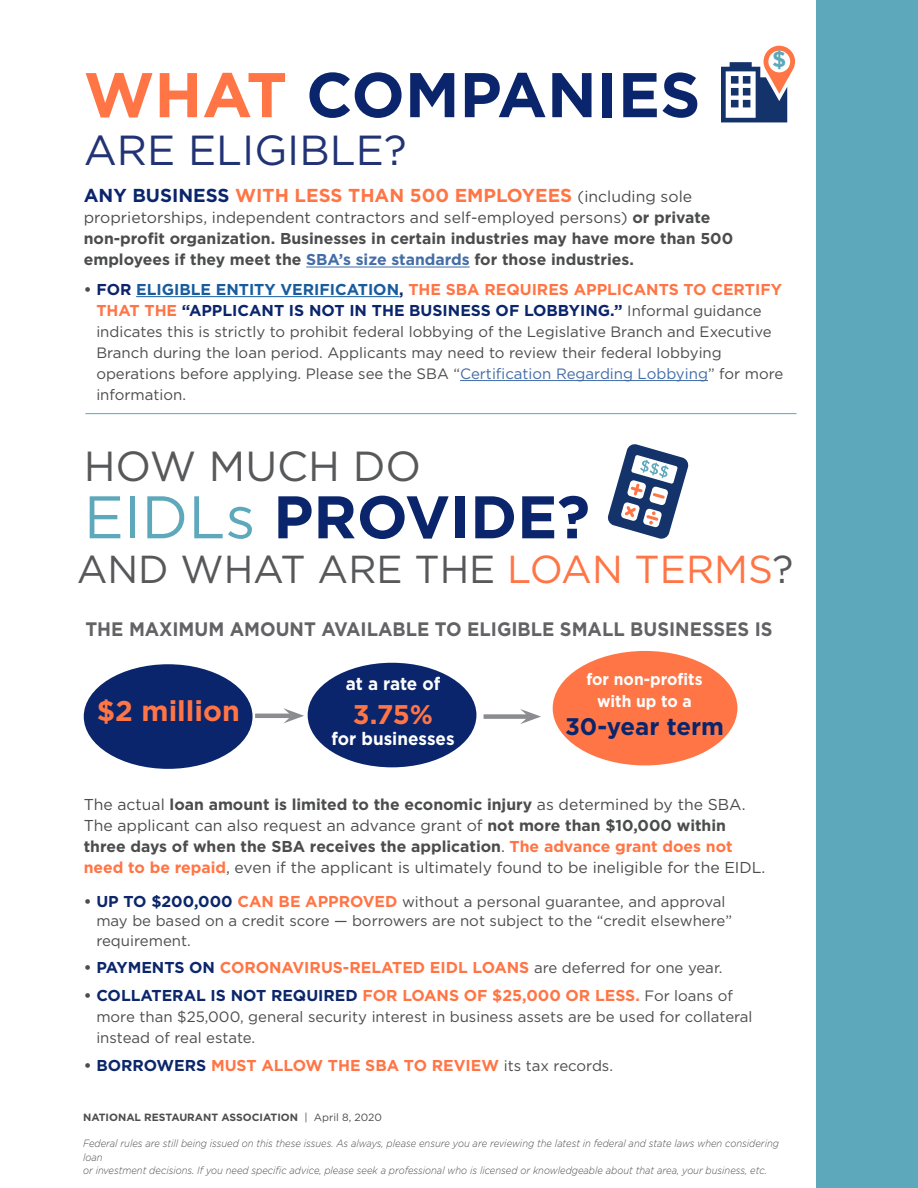
<style>
.page{position:relative;width:918px;height:1188px;background:#fff}
.page>*{position:absolute;margin:0;border:0;box-sizing:border-box;transform-origin:0 0}
.blue_header{font:700 63px "Gotham";color:#0a256b}
.blue_header-2{font:700 60px "Gotham";color:#0a256b}
.blue_header-3{font:42px "Gotham";color:#213374}
.blue_header-4{font:42px "Gotham";color:#57585a}
.blue_header-5{font:39px "Gotham";color:#57585a}
.text_new{font:700 28.5px "Gotham";color:#ff7545}
.text_new-2{font:700 27px "Gotham";color:#ff7545}
.text_new-3{font:700 24px "Gotham";color:#0a256b}
.t1{font:700 22.05px "Gotham";color:#5da8ba}
.text_new-4{font:700 19.5px "Gotham";color:#636366;scale:.94 1}
.text_new-5{font:700 18.75px "Gotham";color:#ff7545}
.text_new-6{font:700 18px "Gotham";color:#fff;scale:.95 1}
.text_new-7{font:700 16.5px/21.9px "Gotham";color:#fff;text-align:center;scale:.95 1}
.text_new-8{font:15.75px/21px "Gotham";color:#4b4c4d}
.text_new-9{font:700 15.75px/21px "Gotham";color:#4b4c4d}
.t2{font:700 15.75px "Gotham";color:#ff7545}
.text_new-10{font:700 15.75px/21px "Gotham";color:#0a256b;text-align:center}
.text_new-11{font:15px/21px "Gotham";color:#4b4c4d}
.t3{font:15px/19.5px "Gotham";color:#4d4d4f}
.t4{font:italic 300 10.5px/13.5px "Gotham";color:#4d4d4f;scale:.9 1}
.t5{font:700 10.5px "Gotham";color:#4d4d4f}
.s1{color:#ff7545}
.s2{color:#0a256b}
.s3{font-weight:400;font-size:15.75px;color:#4b4c4d}
.s4{font-weight:400}
.s5{color:#436da8}
.s6{color:#4b4c4d}
.s7{color:#175d9e}
.s8{font-weight:400;font-size:15px;color:#4b4c4d}
.s9{font-weight:400;color:#5da8ba}
.s10{font-weight:700}
.s11{font-weight:700;color:#ff7545}
.s12{font-weight:700;font-size:15.75px}
.s13{font-weight:700;font-size:15.75px;color:#0b266a}
.s14{font-weight:700;font-size:15.75px;color:#ff7545}
.s15{color:#4d4d4f}
.s16{color:#0b266a}
.s17{font-weight:400;font-size:15px;color:#4d4d4f}
</style>
<div class="page">
<div style="left:816px;top:0;width:102px;height:1188px;background:#5da8ba"></div>
<hr style="left:85px;top:413px;width:712px;height:1px;background:#5da8ba">
<hr style="left:306px;top:267px;width:164px;height:1px;background:#436da8">
<hr style="left:136px;top:296px;width:263px;height:1px;background:#175d9e">
<hr style="left:460px;top:380px;width:248px;height:1px;background:#436da8">
<div style="left:84px;top:664px;width:169px;height:105px;background:#0a256b;border-radius:50%"></div>
<div style="left:308px;top:663px;width:168px;height:104px;background:#0a256b;border-radius:50%"></div>
<hr style="left:255px;top:714px;width:37px;height:4px;background:#8a8c8f">
<svg style="left:283px;top:708px;width:21px;height:15px"></svg>
<div style="left:484px;top:714px;width:44px;height:5px;background:#8a8c8f"></div>
<svg style="left:520px;top:709px;width:21px;height:15px"></svg>
<svg style="left:721px;top:46px;width:74px;height:76px"></svg>
<svg style="left:607px;top:444px;width:82px;height:95px"></svg>
<div style="left:553px;top:651px;width:184px;height:114px;background:#ff7545;border-radius:50%"></div>
<p class="t1" style="left:772px;top:47px;width:16px">$</p>
<p class="blue_header" style="left:84px;top:58px;width:618px"><span class="s1">WHAT</span> COMPANIES</p>
<p class="blue_header-3" style="left:84px;top:127px;width:324px">ARE ELIGIBLE?</p>
<p class="text_new-5" style="left:84px;top:184px;width:610px"><span class="s2">ANY BUSINESS</span> WITH LESS THAN 500 EMPLOYEES <span class="s3">(including sole</span></p>
<p class="text_new-9" style="left:84px;top:206px;width:651px"><span class="s4">proprietorships, independent contractors and self-employed persons)</span> or private non-profit organization. Businesses in certain industries may have more than 500 employees if they meet the <span class="s5">SBA’s size standards</span> for those industries.</p>
<p class="text_new-10" style="left:84px;top:278px;width:700px"><span class="s6">•</span> FOR <span class="s7">ELIGIBLE ENTITY VERIFICATION</span>, <span class="s1">THE SBA REQUIRES APPLICANTS TO CERTIFY<br>THAT THE</span> “APPLICANT IS NOT IN THE BUSINESS OF LOBBYING.” <span class="s8">Informal guidance</span></p>
<p class="text_new-11" style="left:96px;top:320px;width:689px">indicates this is strictly to prohibit federal lobbying of the Legislative Branch and Executive Branch during the loan period. Applicants may need to review their federal lobbying operations before applying. Please see the SBA “<span class="s5">Certification Regarding Lobbying</span>” for more information.</p>
<p class="blue_header-4" style="left:84px;top:443px;width:339px">HOW MUCH DO</p>
<p class="blue_header-2" style="left:84px;top:482px;width:508px"><span class="s9">EIDLs</span> PROVIDE?</p>
<p class="blue_header-5" style="left:77px;top:547px;width:718px">AND WHAT ARE THE <span class="s1">LOAN TERMS</span>?</p>
<p class="text_new-4" style="left:85px;top:618px;width:733px">THE MAXIMUM AMOUNT AVAILABLE TO ELIGIBLE SMALL BUSINESSES IS</p>
<p class="text_new-7" style="left:586px;top:668px;width:124px">for non-profits with up to a</p>
<p class="text_new-3" style="left:565px;top:713px;width:160px">30-year term</p>
<p class="text_new-6" style="left:346px;top:673px;width:101px">at a rate of</p>
<p class="text_new-2" style="left:353px;top:698px;width:82px">3.75%</p>
<p class="text_new-6" style="left:332px;top:729px;width:131px">for businesses</p>
<p class="text_new" style="left:97px;top:694px;width:144px">$2 million</p>
<p class="text_new-8" style="left:84px;top:794px;width:683px">The actual <span class="s10">loan amount is limited to the economic injury</span> as determined by the SBA.<br>The applicant can also request an advance grant of <span class="s10">not more than $10,000 within three days of when the SBA receives the application</span>. <span class="s11">The advance grant does not need to be repaid</span>, even if the applicant is ultimately found to be ineligible for the EIDL.</p>
<p class="t3" style="left:96px;top:891px;width:637px;text-indent:-13px"><span class="s12">•</span> <span class="s13">UP TO $200,000</span> <span class="s14">CAN BE APPROVED</span> without a personal guarantee, and approval may be based on a credit score — borrowers are not subject to the “credit elsewhere” requirement.</p>
<p class="t2" style="left:84px;top:959px;width:640px"><span class="s15">•</span> <span class="s16">PAYMENTS ON</span> CORONAVIRUS-RELATED EIDL LOANS <span class="s17">are deferred for one year.</span></p>
<p class="t2" style="left:84px;top:986px;width:651px"><span class="s15">•</span> <span class="s16">COLLATERAL IS NOT REQUIRED</span> FOR LOANS OF $25,000 OR LESS. <span class="s17">For loans of</span></p>
<p class="t3" style="left:96px;top:1006px;width:658px;line-height:21px">more than $25,000, general security interest in business assets are be used for collateral instead of real estate.</p>
<p class="t2" style="left:84px;top:1056px;width:531px"><span class="s15">•</span> <span class="s16">BORROWERS</span> MUST ALLOW THE SBA TO REVIEW <span class="s17">its tax records.</span></p>
<p class="t5" style="left:83px;top:1111px;width:300px">NATIONAL RESTAURANT ASSOCIATION <span class="s4">| April 8, 2020</span></p>
<p class="t4" style="left:83px;top:1137px;width:775px">Federal rules are still being issued on this these issues. As always, please ensure you are reviewing the latest in federal and state laws when considering loan<br>or investment decisions. If you need specific advice, please seek a professional who is licensed or knowledgeable about that area, your business, etc.</p>
</div>
